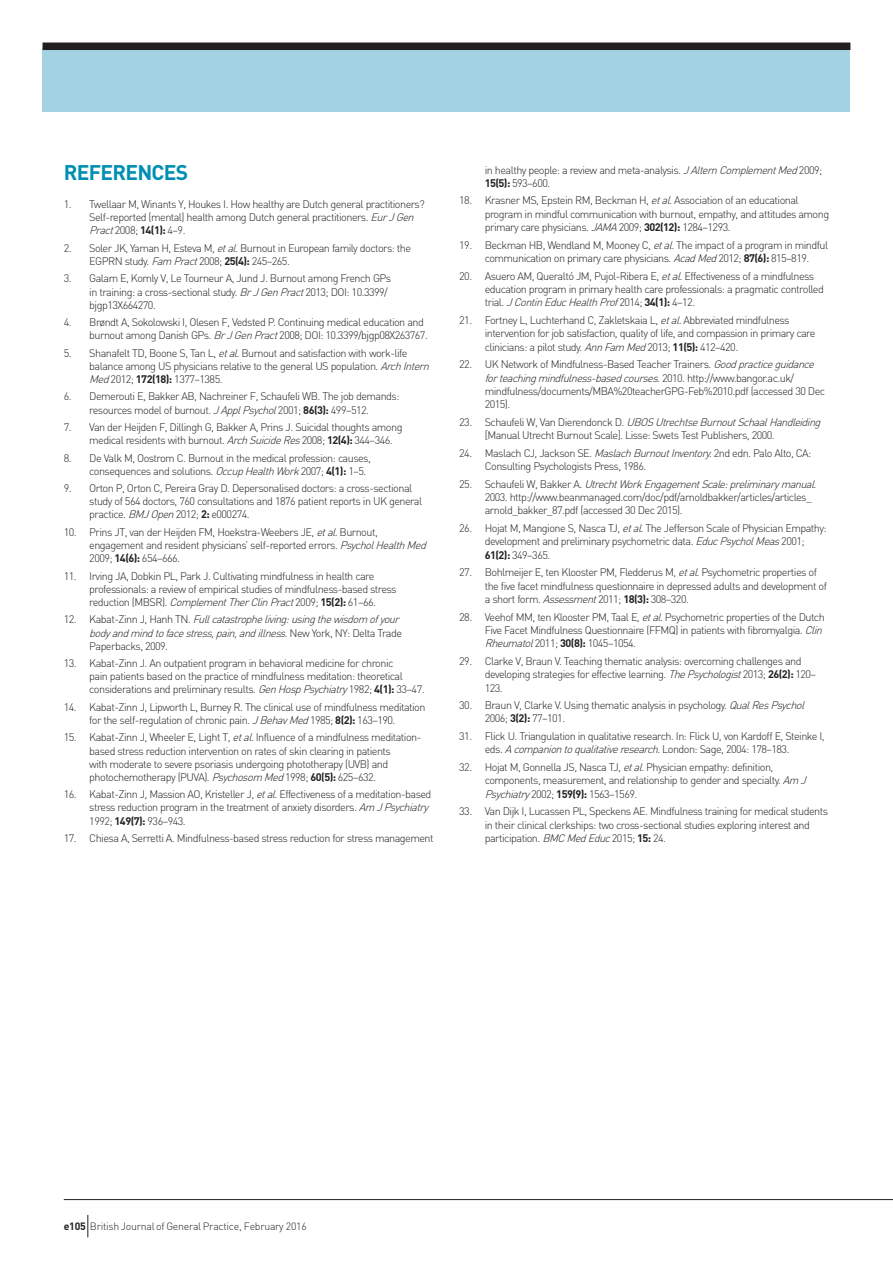
<style>
.page{position:relative;width:893px;height:1263px;background:#fff}
.page>*{position:absolute;margin:0;border:0;box-sizing:border-box;transform-origin:0 0}
.t1{font:700 21px "DIN";letter-spacing:-.035em;color:#008fb3}
.t2{font:300 10.8px/13.4px "DIN";letter-spacing:-.05em;color:#231f20}
.t3{font:italic 300 10.8px/13.2px "DIN";color:#231f20;text-align:justify}
.t4{font:300 10.5px "DIN";letter-spacing:-.025em;color:#231f20}
.s1{font-style:italic}
.s2{font-weight:700}
.s3{font-style:normal}
</style>
<div class="page">
<div style="left:43px;top:48px;width:807px;height:64px;background:#a2d2e3"></div>
<div style="left:43px;top:43px;width:807px;height:7px;background:#231f20"></div>
<hr style="left:64px;top:1199px;width:829px;height:1px;background:#231f20">
<svg style="left:87px;top:1215px;width:1px;height:22px"></svg>
<h1 class="t1" style="left:64px;top:159px;width:126px">REFERENCES</h1>
<p class="t2" style="left:89px;top:198px;width:337px;text-indent:-26px">1. Twellaar M, Winants Y, Houkes I. How healthy are Dutch general practitioners?<br>Self-reported (mental) health among Dutch general practitioners. <span class="s1">EurJGen<br>Pract</span>2008; <span class="s2">14(1):</span> 4–9.</p>
<p class="t2" style="left:89px;top:241px;width:323px;text-indent:-26px">2. Soler JK, Yaman H, Esteva M, <span class="s1">etal.</span>Burnout in European family doctors: the<br>EGPRN study. <span class="s1">Fam Pract</span>2008; <span class="s2">25(4):</span> 245–265.</p>
<p class="t2" style="left:89px;top:272px;width:303px;text-indent:-26px">3. Galam E, Komly V, Le Tourneur A, Jund J. Burnout among French GPs in training: a cross-sectional study. <span class="s1">BrJGenPract</span>2013; DOI: 10.3399/ bjgp13X664270.</p>
<p class="t2" style="left:89px;top:316px;width:340px;text-indent:-26px">4. Brøndt A, Sokolowski I, Olesen F, Vedsted P. Continuing medical education and burnout among Danish GPs. <span class="s1">BrJGenPract</span>2008; DOI: 10.3399/bjgp08X263767.</p>
<p class="t2" style="left:89px;top:346px;width:345px;text-indent:-26px">5. Shanafelt TD, Boone S, Tan L, <span class="s1">etal.</span>Burnout and satisfaction with work-life balance among US physicians relative to the general US population. <span class="s1">ArchIntern<br>Med</span>2012; <span class="s2">172(18):</span> 1377–1385.</p>
<p class="t2" style="left:64px;top:390px;width:337px;text-align:center">6. Demerouti E, Bakker AB, Nachreiner F, Schaufeli WB. The job demands: resources model of burnout. <span class="s1">JApplPsychol</span>2001; <span class="s2">86(3):</span> 499–512.</p>
<p class="t2" style="left:89px;top:420px;width:315px;text-indent:-26px">7. Van der Heijden F, Dillingh G, Bakker A, Prins J. Suicidal thoughts among medical residents with burnout. <span class="s1">ArchSuicideRes</span>2008; <span class="s2">12(4):</span> 344–346.</p>
<p class="t2" style="left:89px;top:451px;width:283px;text-indent:-26px">8. De Valk M, Oostrom C. Burnout in the medical profession: causes, consequences and solutions. <span class="s1">OccupHealthWork</span>2007; <span class="s2">4(1):</span> 1–5.</p>
<p class="t2" style="left:89px;top:482px;width:334px;text-indent:-26px">9. Orton P, Orton C, Pereira Gray D. Depersonalised doctors: a cross-sectional study of 564 doctors, 760 consultations and 1876 patient reports in UK general practice. <span class="s1">BMJOpen</span>2012; <span class="s2">2:</span> e000274.</p>
<p class="t2" style="left:89px;top:525px;width:342px;text-indent:-26px">10. Prins JT, van der Heijden FM, Hoekstra-Weebers JE, <span class="s1">etal.</span>Burnout, engagement and resident physicians’ self-reported errors. <span class="s1">PsycholHealthMed<br></span>2009; <span class="s2">14(6):</span> 654–666.</p>
<p class="t2" style="left:89px;top:569px;width:309px;text-indent:-26px">11. Irving JA, Dobkin PL, Park J. Cultivating mindfulness in health care professionals: a review of empirical studies of mindfulness-based stress reduction (MBSR). <span class="s1">ComplementTherClinPract</span>2009; <span class="s2">15(2):</span> 61–66.</p>
<p class="t3" style="left:89px;top:613px;width:315px;text-indent:-26px"><span class="s3">1 2 . K a b a t - Z i n n J , H a n h T N .</span> Fullcatastropheliving:usingthewisdom ofyour bodyandmindtofacestress,pain,andillness<span class="s3">. N e w Yo r k , N Y : D e l t a T ra d e Paperbacks, 2009.</span></p>
<p class="t2" style="left:89px;top:656px;width:337px;text-indent:-26px">13. Kabat-Zinn J. An outpatient program in behavioral medicine for chronic<br>pain patients based on the practice of mindfulness meditation: theoretical considerations and preliminary results. <span class="s1">GenHospPsychiatry</span>1982; <span class="s2">4(1):</span> 33–47.</p>
<p class="t2" style="left:64px;top:700px;width:363px;text-align:center">14. Kabat-Zinn J, Lipworth L, Burney R. The clinical use of mindfulness meditation for the self-regulation of chronic pain. <span class="s1">JBehavMed</span>1985; <span class="s2">8(2):</span> 163–190.</p>
<p class="t2" style="left:89px;top:731px;width:334px;text-indent:-26px">15. Kabat-Zinn J, Wheeler E, Light T, <span class="s1">etal.</span>Influence of a mindfulness meditation&shy;based stress reduction intervention on rates of skin clearing in patients<br>with moderate to severe psoriasis undergoing phototherapy (UVB) and photochemotherapy (PUVA). <span class="s1">Psychosom Med</span>1998; <span class="s2">60(5):</span> 625–632.</p>
<p class="t2" style="left:89px;top:788px;width:344px;text-align:justify;text-indent:-26px">16. Kabat-Zinn J, Massion AO, Kristeller J, <span class="s1">etal.</span>Effectiveness of a meditation-based stress reduction program in the treatment of anxiety disorders. <span class="s1">Am JPsychiatry </span>1992; <span class="s2">149(7):</span> 936–943.</p>
<p class="t2" style="left:64px;top:831px;width:371px">17. Chiesa A, Serretti A. Mindfulness-based stress reduction for stress management</p>
<p class="t2" style="left:485px;top:163px;width:339px">in healthy people: a review and meta-analysis. <span class="s1">JAlternComplementMed</span>2009;<br><span class="s2">15(5):</span> 593–600.</p>
<p class="t2" style="left:485px;top:194px;width:346px;text-indent:-26px">18. Krasner MS, Epstein RM, Beckman H, <span class="s1">etal.</span>Association of an educational program in mindful communication with burnout, empathy, and attitudes among primary care physicians. <span class="s1">JAMA</span>2009; <span class="s2">302(12):</span> 1284–1293.</p>
<p class="t2" style="left:485px;top:238px;width:345px;text-indent:-26px">19. Beckman HB, Wendland M, Mooney C, <span class="s1">etal.</span>The impact of a program in mindful communication on primary care physicians. <span class="s1">AcadMed</span>2012; <span class="s2">87(6):</span> 815–819.</p>
<p class="t2" style="left:485px;top:269px;width:341px;text-indent:-26px">20. Asuero AM, Queraltó JM, Pujol-Ribera E, <span class="s1">etal.</span>Effectiveness of a mindfulness education program in primary health care professionals: a pragmatic controlled trial. <span class="s1">JContinEducHealthProf</span>2014; <span class="s2">34(1):</span> 4–12.</p>
<p class="t2" style="left:485px;top:313px;width:332px;text-indent:-26px">21. Fortney L, Luchterhand C, Zakletskaia L, <span class="s1">etal.</span>Abbreviated mindfulness intervention for job satisfaction, quality of life, and compassion in primary care clinicians: a pilot study. <span class="s1">AnnFam Med</span>2013; <span class="s2">11(5):</span> 412–420.</p>
<p class="t2" style="left:485px;top:358px;width:342px;text-indent:-26px">22. UK Network of Mindfulness-Based Teacher Trainers. <span class="s1">Goodpracticeguidance forteachingmindfulness-basedcourses.</span>2 0 1 0 . h t t p : //www. b a n g o r. a c . u k/ mindfulness/documents/MBA%20teacherGPG-Feb%2010.pdf (accessed 30 Dec 2015).</p>
<p class="t2" style="left:485px;top:415px;width:341px;text-indent:-26px">2 3 . S c h a u f e l i W , Va n D i e re n d o n c k D . <span class="s1">UBOSUtrechtseBurnoutSchaalHandleiding </span>[Manual Utrecht Burnout Scale]. Lisse: Swets Test Publishers, 2000.</p>
<p class="t2" style="left:485px;top:446px;width:328px;text-indent:-26px">24. Maslach CJ, Jackson SE. <span class="s1">MaslachBurnoutInventory.</span>2nd edn. Palo Alto, CA:<br>Consulting Psychologists Press, 1986.</p>
<p class="t2" style="left:485px;top:477px;width:334px;text-indent:-26px">2 5 . S c h a u f e l i W , B a k k e r A . <span class="s1">UtrechtWorkEngagementScale:preliminarymanual</span>.<br>2003. http://www.beanmanaged.com/doc/pdf/arnoldbakker/articles/articles_ arnold_bakker_87.pdf (accessed 30 Dec 2015).</p>
<p class="t2" style="left:485px;top:521px;width:343px;text-indent:-26px">26. Hojat M, Mangione S, Nasca TJ, <span class="s1">etal.</span>The Jefferson Scale of Physician Empathy: development and preliminary psychometric data. <span class="s1">EducPsycholMeas</span>2001;<br><span class="s2">61(2):</span> 349–365.</p>
<p class="t2" style="left:485px;top:566px;width:344px;text-indent:-26px">27. Bohlmeijer E, ten Klooster PM, Fledderus M, <span class="s1">etal.</span>Psychometric properties of the five facet mindfulness questionnaire in depressed adults and development of a short form. <span class="s1">Assessment</span>2011; <span class="s2">18(3):</span> 308–320.</p>
<p class="t2" style="left:485px;top:610px;width:342px;text-align:justify;text-indent:-26px">28. Veehof MM, ten Klooster PM, Taal E, <span class="s1">etal.</span>Psychometric properties of the Dutch Five Facet Mindfulness Questionnaire (FFMQ) in patients with fibromyalgia. <span class="s1">Clin Rheumatol</span>2011; <span class="s2">30(8):</span> 1045–1054.</p>
<p class="t2" style="left:485px;top:654px;width:333px;text-indent:-26px">29. Clarke V, Braun V. Teaching thematic analysis: overcoming challenges and developing strategies for effective learning. <span class="s1">ThePsychologist</span>2013; <span class="s2">26(2):</span> 120–<br>123.</p>
<p class="t2" style="left:485px;top:698px;width:324px;text-indent:-26px">30. Braun V, Clarke V. Using thematic analysis in psychology. <span class="s1">QualResPsychol<br></span>2006; <span class="s2">3(2):</span> 77–101.</p>
<p class="t2" style="left:485px;top:729px;width:341px;text-indent:-26px">31. Flick U. Triangulation in qualitative research. In: Flick U, von Kardoff E, Steinke I, e d s . <span class="s1">Acompaniontoqualitativeresearch.</span>L o n d o n : S a g e , 2 0 0 4 : 1 7 8 – 1 8 3 .</p>
<p class="t2" style="left:485px;top:760px;width:326px;text-indent:-26px">32. Hojat M, Gonnella JS, Nasca TJ, <span class="s1">etal.</span>Physician empathy: definition, components, measurement, and relationship to gender and specialty. <span class="s1">Am J<br>Psychiatry</span>2002; <span class="s2">159(9):</span> 1563–1569.</p>
<p class="t2" style="left:485px;top:805px;width:345px;text-indent:-26px">33. Van Dijk I, Lucassen PL, Speckens AE. Mindfulness training for medical students in their clinical clerkships: two cross-sectional studies exploring interest and participation. <span class="s1">BMCMedEduc</span>2015; <span class="s2">15:</span> 24.</p>
<p class="t4" style="left:64px;top:1219px;width:244px"><span class="s2">e105</span> British Journal of General Practice, February 2016</p>
</div>
